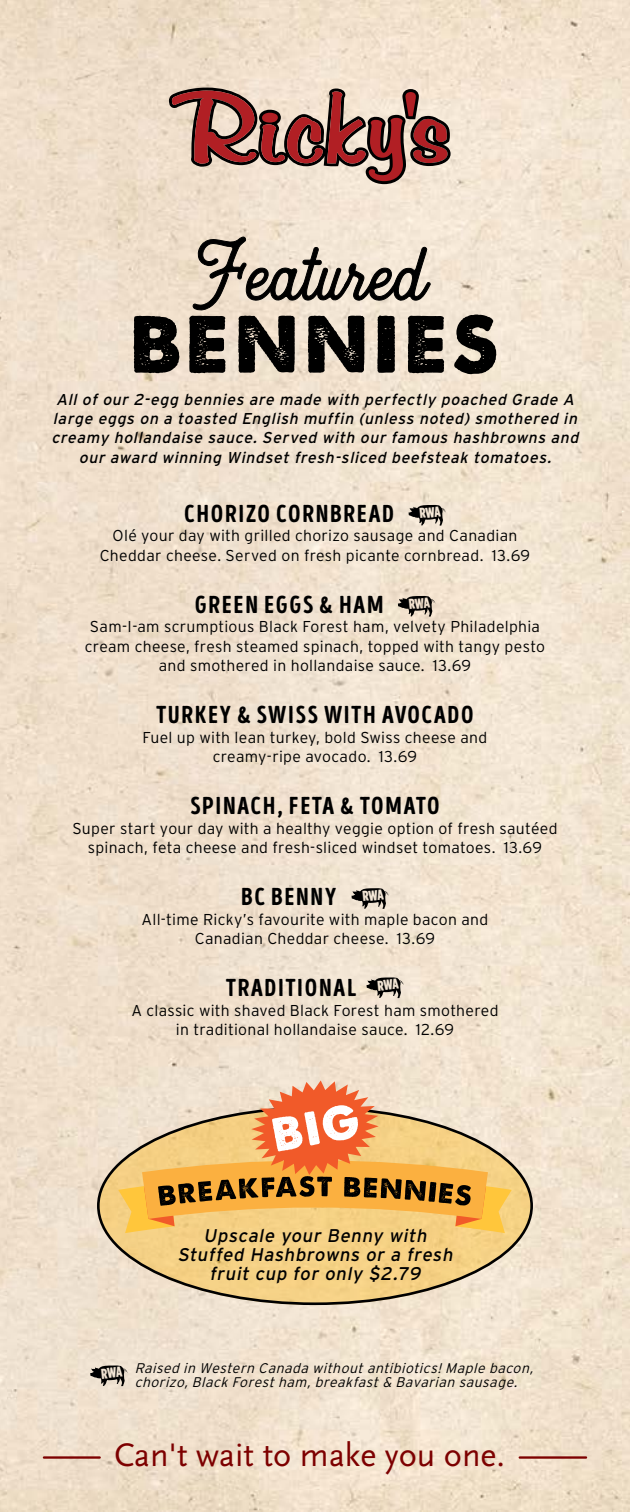
<style>
.page{position:relative;width:630px;height:1512px;background:#fff}
.page>*{position:absolute;margin:0;border:0;box-sizing:border-box;transform-origin:0 0}
.t1{font:91px "Heritage";color:#000}
.t2{font:34.12px "Scala Sans";color:#7d0000}
.t3{font:24.5px "Intro Head H Base";letter-spacing:.07em;color:#000}
.t4{font:italic 18.38px/19.2px "Interstate";color:#000;text-align:center}
.t5{font:300 15.75px/19.2px "Interstate";letter-spacing:.02em;color:#000;text-align:center}
.t6{font:italic 15.75px/19.2px "Interstate";color:#000;text-align:center}
.t7{font:italic 300 14px/14px "Interstate";color:#000}
</style>
<div class="page">
<img style="left:0;top:0;width:630px;height:1512px">
<svg style="left:169px;top:88px;width:282px;height:96px"></svg>
<hr style="left:44px;top:1456px;width:56px;height:3px;background:#7d0000">
<hr style="left:520px;top:1456px;width:66px;height:3px;background:#7d0000">
<svg style="left:134px;top:316px;width:45px;height:57px"></svg>
<svg style="left:454px;top:315px;width:42px;height:59px"></svg>
<svg style="left:189px;top:236px;width:255px;height:137px"></svg>
<svg style="left:98px;top:1108px;width:434px;height:197px;fill:#f5d085"></svg>
<svg style="left:118px;top:1080px;width:394px;height:153px"></svg>
<svg style="left:409px;top:505px;width:37px;height:21px"></svg>
<svg style="left:398px;top:596px;width:37px;height:21px"></svg>
<svg style="left:351px;top:888px;width:38px;height:21px"></svg>
<svg style="left:366px;top:977px;width:38px;height:21px"></svg>
<svg style="left:90px;top:1365px;width:38px;height:21px"></svg>
<h1 class="t1" style="left:193px;top:224px;width:234px">Featured</h1>
<p class="t6" style="left:51px;top:390px;width:533px">All of our 2-egg bennies are made with perfectly poached Grade A large eggs on a toasted English muffin (unless noted) smothered in creamy hollandaise sauce. Served with our famous hashbrowns and our award winning Windset fresh-sliced beefsteak tomatoes.</p>
<h3 class="t3" style="left:184px;top:499px;width:212px">CHORIZO CORNBREAD</h3>
<p class="t5" style="left:100px;top:526px;width:432px">Olé your day with grilled chorizo sausage and Canadian<br>Cheddar cheese. Served on fresh picante cornbread. 13.69</p>
<h3 class="t3" style="left:195px;top:590px;width:190px">GREEN EGGS &amp; HAM</h3>
<p class="t5" style="left:85px;top:617px;width:462px">Sam-I-am scrumptious Black Forest ham, velvety Philadelphia cream cheese, fresh steamed spinach, topped with tangy pesto and smothered in hollandaise sauce. 13.69</p>
<h3 class="t3" style="left:156px;top:700px;width:319px">TURKEY &amp; SWISS WITH AVOCADO</h3>
<p class="t5" style="left:143px;top:727px;width:346px">Fuel up with lean turkey, bold Swiss cheese and creamy-ripe avocado. 13.69</p>
<h3 class="t3" style="left:190px;top:791px;width:251px">SPINACH, FETA &amp; TOMATO</h3>
<p class="t5" style="left:72px;top:818px;width:487px">Super start your day with a healthy veggie option of fresh sautéed spinach, feta cheese and fresh-sliced windset tomatoes. 13.69</p>
<h3 class="t3" style="left:241px;top:882px;width:96px">BC BENNY</h3>
<p class="t5" style="left:142px;top:909px;width:348px">All-time Ricky’s favourite with maple bacon and<br>Canadian Cheddar cheese. 13.69</p>
<h3 class="t3" style="left:226px;top:973px;width:131px">TRADITIONAL</h3>
<p class="t5" style="left:131px;top:1000px;width:369px">A classic with shaved Black Forest ham smothered in traditional hollandaise sauce. 12.69</p>
<p class="t4" style="left:177px;top:1225px;width:280px">Upscale your Benny with<br>Stuffed Hashbrowns or a fresh fruit cup for only $2.79</p>
<p class="t7" style="left:135px;top:1361px;width:404px">Raised in Western Canada withoutantibiotics!Maple bacon, chorizo,Black Forestham,breakfast&amp; Bavarian sausage.</p>
<h2 class="t2" style="left:114px;top:1436px;width:392px">Can't wait to make you one.</h2>
</div>
